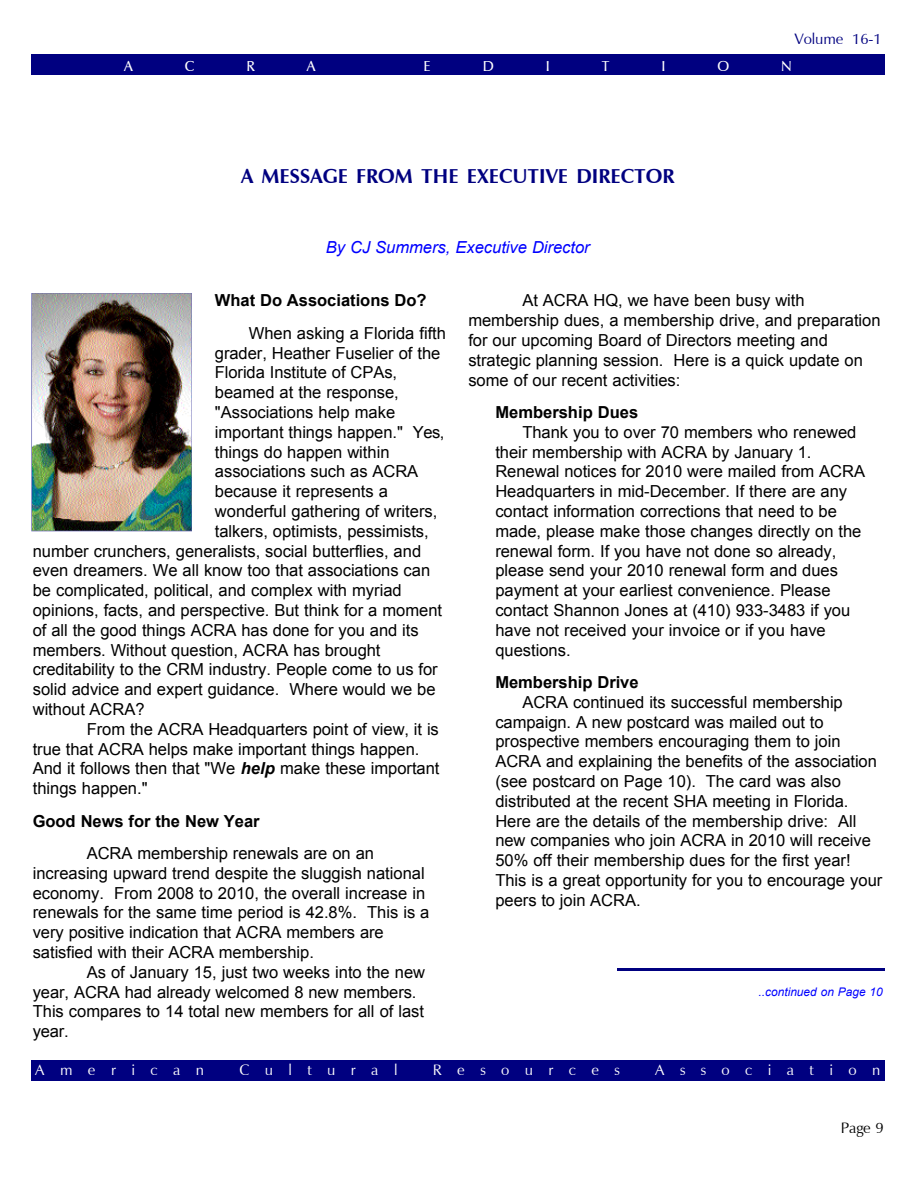
<style>
.page{position:relative;width:918px;height:1188px;background:#fff}
.page>*{position:absolute;margin:0;border:0;box-sizing:border-box;transform-origin:0 0}
.t1{font:700 20.1px "Zapf Humnst BT";color:#000080}
.t2{font:16.5px/19.8px "Arial";color:#000}
.t3{font:700 16.5px "Arial";color:#000}
.t4{font:italic 16.5px "Arial";color:#00f}
.t5{font:15.15px "Zapf Humnst BT";letter-spacing:1.02em;color:#fff}
.t6{font:15.15px "Zapf Humnst BT";letter-spacing:-.01em;color:#000080}
.t7{font:15.15px "Zapf Humnst BT";color:#000}
.t8{font:14.4px "Zapf Humnst Dm BT";color:#fff}
.t9{font:italic 11.85px "Arial";color:#00f}
.s1{font-weight:700;font-style:italic}
</style>
<div class="page">
<div style="left:31px;top:1061px;width:854px;height:20px;background:#000080"></div>
<div style="left:31px;top:55px;width:854px;height:20px;background:#000080"></div>
<hr style="left:617px;top:968px;width:268px;height:3px;background:#000080">
<img style="left:31px;top:293px;width:161px;height:238px">
<p class="t6" style="left:795px;top:30px;width:89px">Volume 16-1</p>
<p class="t8" style="left:124px;top:57px;width:10px">A</p>
<p class="t8" style="left:185px;top:57px;width:11px">C</p>
<p class="t8" style="left:246px;top:57px;width:10px">R</p>
<p class="t8" style="left:307px;top:57px;width:10px">A</p>
<p class="t8" style="left:424px;top:57px;width:9px">E</p>
<p class="t8" style="left:483px;top:57px;width:13px">D</p>
<p class="t8" style="left:546px;top:57px;width:6px">I</p>
<p class="t8" style="left:602px;top:57px;width:9px">T</p>
<p class="t8" style="left:661px;top:57px;width:6px">I</p>
<p class="t8" style="left:717px;top:57px;width:13px">O</p>
<p class="t8" style="left:781px;top:57px;width:12px">N</p>
<p class="t1" style="left:241px;top:164px;width:435px">A MESSAGE FROM THE EXECUTIVE DIRECTOR</p>
<p class="t4" style="left:326px;top:238px;width:265px">By CJ Summers, Executive Director</p>
<p class="t3" style="left:215px;top:291px;width:213px">What Do Associations Do?</p>
<p class="t2" style="left:249px;top:323px;width:199px">When asking a Florida fifth</p>
<p class="t2" style="left:215px;top:343px;width:227px">grader, Heather Fuselier of the</p>
<p class="t2" style="left:215px;top:363px;width:184px">Florida Institute of CPAs,</p>
<p class="t2" style="left:215px;top:383px;width:185px">beamed at the response,</p>
<p class="t2" style="left:215px;top:402px;width:182px">"Associations help make</p>
<p class="t2" style="left:215px;top:422px;width:231px">important things happen." Yes,</p>
<p class="t2" style="left:215px;top:442px;width:176px">things do happen within</p>
<p class="t2" style="left:215px;top:462px;width:205px">associations such as ACRA</p>
<p class="t2" style="left:215px;top:482px;width:175px">because it represents a</p>
<p class="t2" style="left:215px;top:501px;width:224px">wonderful gathering of writers,</p>
<p class="t2" style="left:215px;top:521px;width:215px">talkers, optimists, pessimists,</p>
<p class="t2" style="left:33px;top:541px;width:390px">number crunchers, generalists, social butterflies, and</p>
<p class="t2" style="left:33px;top:561px;width:399px">even dreamers. We all know too that associations can</p>
<p class="t2" style="left:33px;top:581px;width:371px">be complicated, political, and complex with myriad</p>
<p class="t2" style="left:33px;top:600px;width:411px">opinions, facts, and perspective. But think for a moment</p>
<p class="t2" style="left:33px;top:620px;width:387px">of all the good things ACRA has done for you and its</p>
<p class="t2" style="left:33px;top:640px;width:349px">members. Without question, ACRA has brought</p>
<p class="t2" style="left:33px;top:660px;width:407px">creditability to the CRM industry. People come to us for</p>
<p class="t2" style="left:33px;top:680px;width:404px">solid advice and expert guidance. Where would we be</p>
<p class="t2" style="left:33px;top:699px;width:113px">without ACRA?</p>
<p class="t2" style="left:87px;top:719px;width:354px">From the ACRA Headquarters point of view, it is</p>
<p class="t2" style="left:33px;top:739px;width:388px">true that ACRA helps make important things happen.</p>
<p class="t2" style="left:33px;top:759px;width:408px">And it follows then that "We <span class="s1">help</span> make these important</p>
<p class="t2" style="left:33px;top:779px;width:116px">things happen."</p>
<p class="t3" style="left:33px;top:812px;width:228px">Good News for the New Year</p>
<p class="t2" style="left:33px;top:843px;width:398px;text-indent:54px">ACRA membership renewals are on an increasing upward trend despite the sluggish national economy. From 2008 to 2010, the overall increase in renewals for the same time period is 42.8%. This is a very positive indication that ACRA members are satisfied with their ACRA membership.</p>
<p class="t2" style="left:33px;top:962px;width:394px;text-indent:54px">As of January 15, just two weeks into the new year, ACRA had already welcomed 8 new members.<br>This compares to 14 total new members for all of last year.</p>
<p class="t2" style="left:468px;top:291px;width:414px;text-indent:54px">At ACRA HQ, we have been busy with membership dues, a membership drive, and preparation for our upcoming Board of Directors meeting and strategic planning session. Here is a quick update on some of our recent activities:</p>
<p class="t3" style="left:495px;top:403px;width:144px">Membership Dues</p>
<p class="t2" style="left:495px;top:422px;width:371px;text-indent:27px">Thank you to over 70 members who renewed their membership with ACRA by January 1.<br>Renewal notices for 2010 were mailed from ACRA Headquarters in mid-December. If there are any contact information corrections that need to be made, please make those changes directly on the renewal form. If you have not done so already, please send your 2010 renewal form and dues payment at your earliest convenience. Please contact Shannon Jones at (410) 933-3483 if you have not received your invoice or if you have questions.</p>
<p class="t3" style="left:495px;top:673px;width:145px">Membership Drive</p>
<p class="t2" style="left:495px;top:692px;width:389px;text-indent:27px">ACRA continued its successful membership campaign. A new postcard was mailed out to prospective members encouraging them to join ACRA and explaining the benefits of the association (see postcard on Page 10). The card was also distributed at the recent SHA meeting in Florida.<br>Here are the details of the membership drive: All new companies who join ACRA in 2010 will receive 50% off their membership dues for the first year!<br>This is a great opportunity for you to encourage your peers to join ACRA.</p>
<p class="t9" style="left:759px;top:986px;width:126px">..continued on Page 10</p>
<p class="t5" style="left:35px;top:1060px;width:170px">American</p>
<p class="t5" style="left:239px;top:1060px;width:160px">Cultural</p>
<p class="t5" style="left:433px;top:1060px;width:188px">Resources</p>
<p class="t5" style="left:655px;top:1060px;width:227px">Association</p>
<p class="t7" style="left:841px;top:1119px;width:44px">Page 9</p>
</div>
